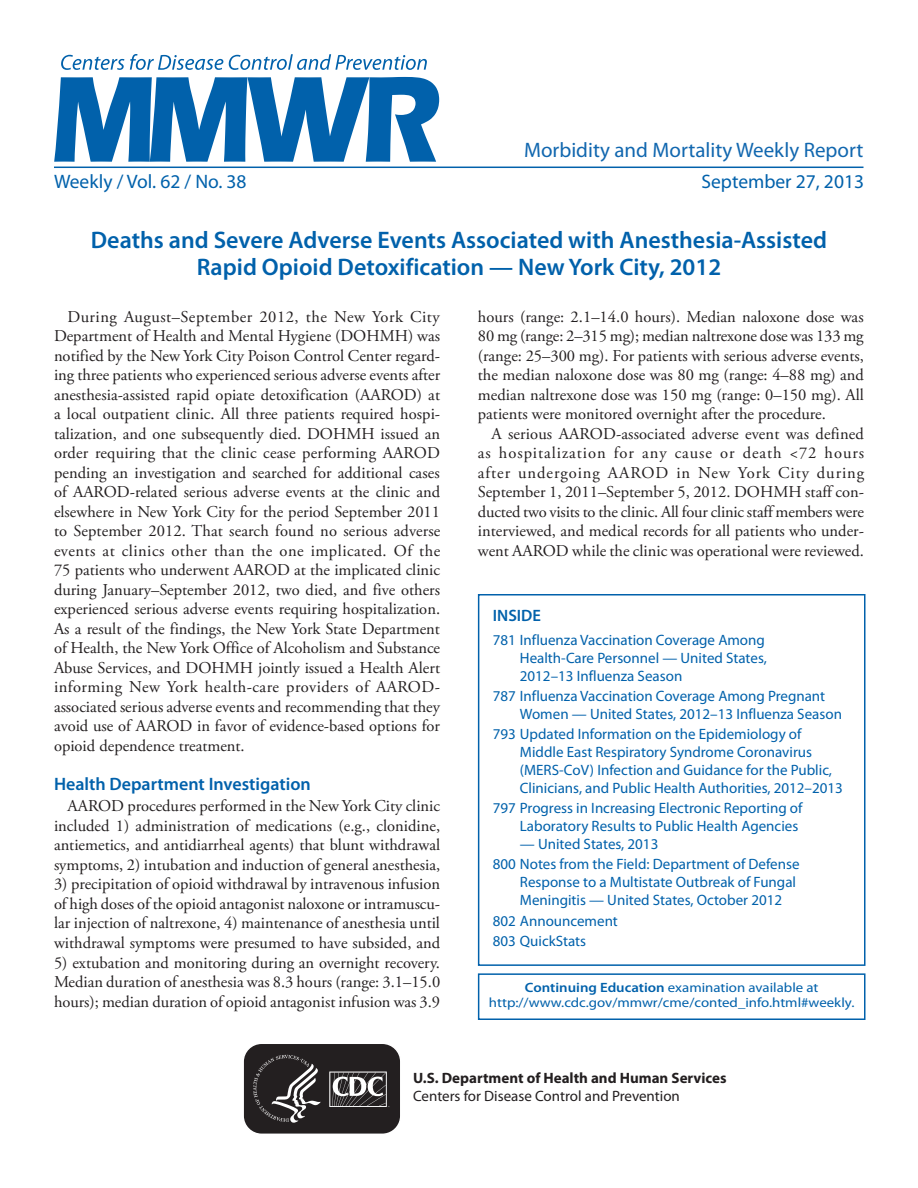
<style>
.page{position:relative;width:918px;height:1188px;background:#fff}
.page>*{position:absolute;margin:0;border:0;box-sizing:border-box;transform-origin:0 0}
.headline{font:600 24px/27px "Myriad Pro";color:#0161ab;text-align:center}
.t1{font:21px "Myriad Pro";color:#1167af}
.cover_date_vol{font:19.5px "Myriad Pro";color:#0161ab}
.headline2{font:600 18px "Myriad Pro";color:#0161ab}
.body_copy{font:16.5px/19.5px "Adobe Garamond Pro";color:#231f20;text-align:justify}
.inside{font:600 16.5px "Myriad Pro";color:#0161ab}
.toc_headline_to_99{font:15px/18px "Myriad Pro";color:#0161ab}
.t2{font:700 15px/18px "Myriad Pro";color:#231f20}
.ce_callout_box{font:13.5px/15px "Myriad Pro";color:#0161ab;text-align:center;scale:1.1 1}
.s1{font-weight:600}
.s2{font-weight:400}
</style>
<div class="page">
<div style="left:478px;top:594px;width:388px;height:372px;border:2px solid #0161ab"></div>
<div style="left:478px;top:973px;width:388px;height:47px;border:2px solid #0161ab"></div>
<svg style="left:243px;top:1045px;width:157px;height:89px"></svg>
<hr style="left:54px;top:167px;width:810px;height:1px;background:#0161ab">
<svg style="left:54px;top:77px;width:385px;height:85px"></svg>
<svg style="left:61px;top:54px;width:366px;height:16px"></svg>
<p class="t1" style="left:524px;top:137px;width:341px">Morbidity and Mortality Weekly Report</p>
<p class="cover_date_vol" style="left:54px;top:169px;width:194px">Weekly / Vol. 62 / No. 38</p>
<p class="cover_date_vol" style="left:701px;top:169px;width:164px">September 27, 2013</p>
<p class="headline" style="left:91px;top:225px;width:738px">Deaths and Severe Adverse Events Associated with Anesthesia-Assisted<br>Rapid Opioid Detoxification — New York City, 2012</p>
<p class="body_copy" style="left:54px;top:307px;width:388px;text-indent:13px">During August–September 2012, the New York City Department of Health and Mental Hygiene (DOHMH) was notified by the New York City Poison Control Center regard&shy;ing three patients who experienced serious adverse events after anesthesia-assisted rapid opiate detoxification (AAROD) at a local outpatient clinic. All three patients required hospi&shy;talization, and one subsequently died. DOHMH issued an order requiring that the clinic cease performing AAROD pending an investigation and searched for additional cases of AAROD-related serious adverse events at the clinic and elsewhere in New York City for the period September 2011 to September 2012. That search found no serious adverse events at clinics other than the one implicated. Of the 75 patients who underwent AAROD at the implicated clinic during January–September 2012, two died, and five others experienced serious adverse events requiring hospitalization.<br>As a result of the findings, the New York State Department of Health, the New York Office of Alcoholism and Substance Abuse Services, and DOHMH jointly issued a Health Alert informing New York health-care providers of AAROD&shy;associated serious adverse events and recommending that they avoid use of AAROD in favor of evidence-based options for opioid dependence treatment.</p>
<p class="headline2" style="left:54px;top:772px;width:258px">Health Department Investigation</p>
<p class="body_copy" style="left:54px;top:797px;width:388px;text-indent:13px">AAROD procedures performed in the New York City clinic included 1) administration of medications (e.g., clonidine, antiemetics, and antidiarrheal agents) that blunt withdrawal symptoms, 2) intubation and induction of general anesthesia,</p>
<p class="body_copy" style="left:54px;top:875px;width:388px">3) precipitation of opioid withdrawal by intravenous infusion of high doses of the opioid antagonist naloxone or intramuscu&shy;lar injection of naltrexone, 4) maintenance of anesthesia until withdrawal symptoms were presumed to have subsided, and</p>
<p class="body_copy" style="left:54px;top:953px;width:388px">5) extubation and monitoring during an overnight recovery.<br>Median duration of anesthesia was 8.3 hours (range: 3.1–15.0 hours); median duration of opioid antagonist infusion was 3.9</p>
<p class="body_copy" style="left:478px;top:307px;width:388px">hours (range: 2.1–14.0 hours). Median naloxone dose was 80 mg (range: 2–315 mg); median naltrexone dose was 133 mg (range: 25–300 mg). For patients with serious adverse events, the median naloxone dose was 80 mg (range: 4–88 mg) and median naltrexone dose was 150 mg (range: 0–150 mg). All patients were monitored overnight after the procedure.</p>
<p class="body_copy" style="left:478px;top:424px;width:388px;text-indent:13px">A serious AAROD-associated adverse event was defined as hospitalization for any cause or death &lt;72 hours after undergoing AAROD in New York City during September 1, 2011–September 5, 2012. DOHMH staff con&shy;ducted two visits to the clinic. All four clinic staff members were interviewed, and medical records for all patients who under&shy;went AAROD while the clinic was operational were reviewed.</p>
<p class="inside" style="left:493px;top:605px;width:50px">INSIDE</p>
<p class="toc_headline_to_99" style="left:520px;top:631px;width:249px;text-indent:-27px">781 Influenza Vaccination Coverage Among<br>Health-Care Personnel — United States,<br>2012–13 Influenza Season</p>
<p class="toc_headline_to_99" style="left:520px;top:687px;width:324px;text-indent:-27px">787 Influenza Vaccination Coverage Among Pregnant<br>Women — United States, 2012–13 Influenza Season</p>
<p class="toc_headline_to_99" style="left:520px;top:725px;width:325px;text-indent:-27px">793 Updated Information on the Epidemiology of Middle East Respiratory Syndrome Coronavirus (MERS-CoV) Infection and Guidance for the Public, Clinicians, and Public Health Authorities, 2012–2013</p>
<p class="toc_headline_to_99" style="left:493px;top:799px;width:311px;text-align:right">797 Progress in Increasing Electronic Reporting of<br>Laboratory Results to Public Health Agencies</p>
<p class="toc_headline_to_99" style="left:520px;top:835px;width:140px">— United States, 2013</p>
<p class="toc_headline_to_99" style="left:520px;top:855px;width:281px;text-indent:-27px">800 Notes from the Field: Department of Defense<br>Response to a Multistate Outbreak of Fungal<br>Meningitis — United States, October 2012</p>
<p class="toc_headline_to_99" style="left:493px;top:911px;width:127px">802 Announcement</p>
<p class="toc_headline_to_99" style="left:493px;top:931px;width:95px">803 QuickStats</p>
<p class="ce_callout_box" style="left:489px;top:980px;width:334px"><span class="s1">Continuing Education</span> examination available at http://www.cdc.gov/mmwr/cme/conted_info.html#weekly.</p>
<p class="t2" style="left:413px;top:1069px;width:315px">U.S. Department of Health and Human Services<br><span class="s2">Centers for Disease Control and Prevention</span></p>
</div>
